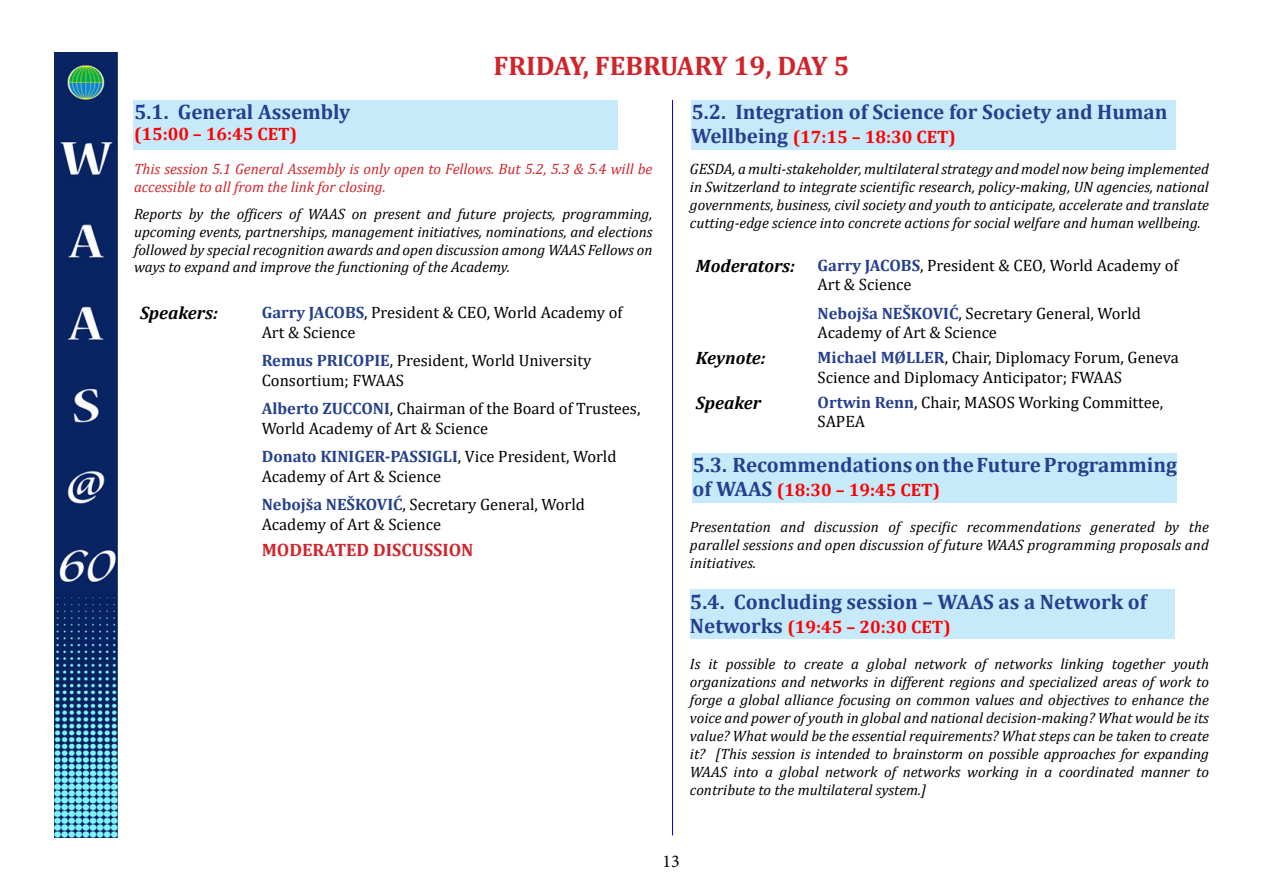
<style>
.page{position:relative;width:1263px;height:893px;background:#fff}
.page>*{position:absolute;margin:0;border:0;box-sizing:border-box;transform-origin:0 0}
.t1{font:700 27px "Cambria";color:#d1232a}
.t2{font:700 21px "Cambria";color:#253f8e}
.t3{font:700 18px "Cambria";color:#f00}
.t4{font:italic 700 18px "Cambria";color:#000}
.t5{font:700 18px "Cambria";color:#d1232a}
.t6{font:18px "Minion Pro";color:#000}
.t7{font:16.5px/19.5px "Cambria";color:#000}
.t8{font:italic 15px/18px "Cambria";color:#000;text-align:justify}
.t9{font:italic 15px/18px "Cambria";color:#d1232a}
.s1{font-size:21px;color:#253f8e}
.s2{font-weight:700;color:#253f8e}
</style>
<div class="page">
<img style="left:54px;top:53px;width:63px;height:784px">
<div style="left:133px;top:100px;width:485px;height:49px;background:#c6eafa"></div>
<div style="left:691px;top:100px;width:485px;height:49px;background:#c6eafa"></div>
<hr style="left:672px;top:100px;width:1px;height:735px;background:#00f">
<div style="left:690px;top:590px;width:484px;height:49px;background:#c6eafa"></div>
<div style="left:693px;top:453px;width:484px;height:49px;background:#c6eafa"></div>
<h2 class="t2" style="left:134px;top:97px;width:218px">5.1. General Assembly</h2>
<p class="t3" style="left:134px;top:121px;width:165px">(15:00 – 16:45 CET)</p>
<h1 class="t1" style="left:493px;top:47px;width:357px">FRIDAY, FEBRUARY 19, DAY 5</h1>
<h2 class="t2" style="left:691px;top:97px;width:477px">5.2. Integration of Science for Society and Human</h2>
<p class="t3" style="left:691px;top:124px;width:266px"><span class="s1">Wellbeing</span> (17:15 – 18:30 CET)</p>
<p class="t9" style="left:134px;top:159px;width:520px">This session 5.1 General Assembly is only open to Fellows. But 5.2, 5.3 &amp; 5.4 will be accessible to all from the link for closing.</p>
<p class="t8" style="left:134px;top:204px;width:520px">Reports by the officers of WAAS on present and future projects, programming, upcoming events, partnerships, management initiatives, nominations, and elections followed by special recognition awards and open discussion among WAAS Fellows on ways to expand and improve the functioning of the Academy.</p>
<p class="t4" style="left:140px;top:301px;width:79px">Speakers:</p>
<p class="t7" style="left:262px;top:303px;width:362px"><span class="s2">Garry JACOBS</span>, President &amp; CEO, World Academy of<br>Art &amp; Science</p>
<p class="t7" style="left:262px;top:351px;width:331px"><span class="s2">Remus PRICOPIE</span>, President, World University<br>Consortium; FWAAS</p>
<p class="t7" style="left:262px;top:399px;width:380px"><span class="s2">Alberto ZUCCONI</span>, Chairman of the Board of Trustees,<br>World Academy of Art &amp; Science</p>
<p class="t7" style="left:262px;top:447px;width:356px"><span class="s2">Donato KINIGER-PASSIGLI</span>, Vice President, World<br>Academy of Art &amp; Science</p>
<p class="t7" style="left:262px;top:495px;width:325px"><span class="s2">Nebojša NEŠKOVIĆ</span>, Secretary General, World<br>Academy of Art &amp; Science</p>
<p class="t5" style="left:262px;top:537px;width:213px">MODERATED DISCUSSION</p>
<p class="t8" style="left:690px;top:159px;width:520px">GESDA, a multi-stakeholder, multilateral strategy and model now being implemented in Switzerland to integrate scientific research, policy-making, UN agencies, national governments, business, civil society and youth to anticipate, accelerate and translate cutting-edge science into concrete actions for social welfare and human wellbeing.</p>
<p class="t4" style="left:696px;top:253px;width:101px">Moderators:</p>
<p class="t7" style="left:818px;top:255px;width:362px"><span class="s2">Garry JACOBS</span>, President &amp; CEO, World Academy of<br>Art &amp; Science</p>
<p class="t7" style="left:818px;top:303px;width:325px"><span class="s2">Nebojša NEŠKOVIĆ</span>, Secretary General, World<br>Academy of Art &amp; Science</p>
<p class="t4" style="left:696px;top:345px;width:71px">Keynote:</p>
<p class="t7" style="left:818px;top:348px;width:363px"><span class="s2">Michael MØLLER</span>, Chair, Diplomacy Forum, Geneva<br>Science and Diplomacy Anticipator; FWAAS</p>
<p class="t4" style="left:696px;top:390px;width:67px">Speaker</p>
<p class="t7" style="left:818px;top:392px;width:347px"><span class="s2">Ortwin Renn</span>, Chair, MASOS Working Committee,<br>SAPEA</p>
<h2 class="t2" style="left:693px;top:450px;width:486px">5.3. Recommendations on the Future Programming</h2>
<p class="t3" style="left:693px;top:477px;width:249px"><span class="s1">of WAAS</span> (18:30 – 19:45 CET)</p>
<p class="t8" style="left:690px;top:517px;width:520px">Presentation and discussion of specific recommendations generated by the parallel sessions and open discussion of future WAAS programming proposals and initiatives.</p>
<h2 class="t2" style="left:690px;top:587px;width:458px">5.4. Concluding session – WAAS as a Network of</h2>
<p class="t3" style="left:690px;top:614px;width:262px"><span class="s1">Networks</span> (19:45 – 20:30 CET)</p>
<p class="t8" style="left:690px;top:654px;width:520px">Is it possible to create a global network of networks linking together youth organizations and networks in different regions and specialized areas of work to forge a global alliance focusing on common values and objectives to enhance the voice and power of youth in global and national decision-making? What would be its value? What would be the essential requirements? What steps can be taken to create it? [This session is intended to brainstorm on possible approaches for expanding WAAS into a global network of networks working in a coordinated manner to contribute to the multilateral system.]</p>
<p class="t6" style="left:662px;top:849px;width:19px">13</p>
</div>
